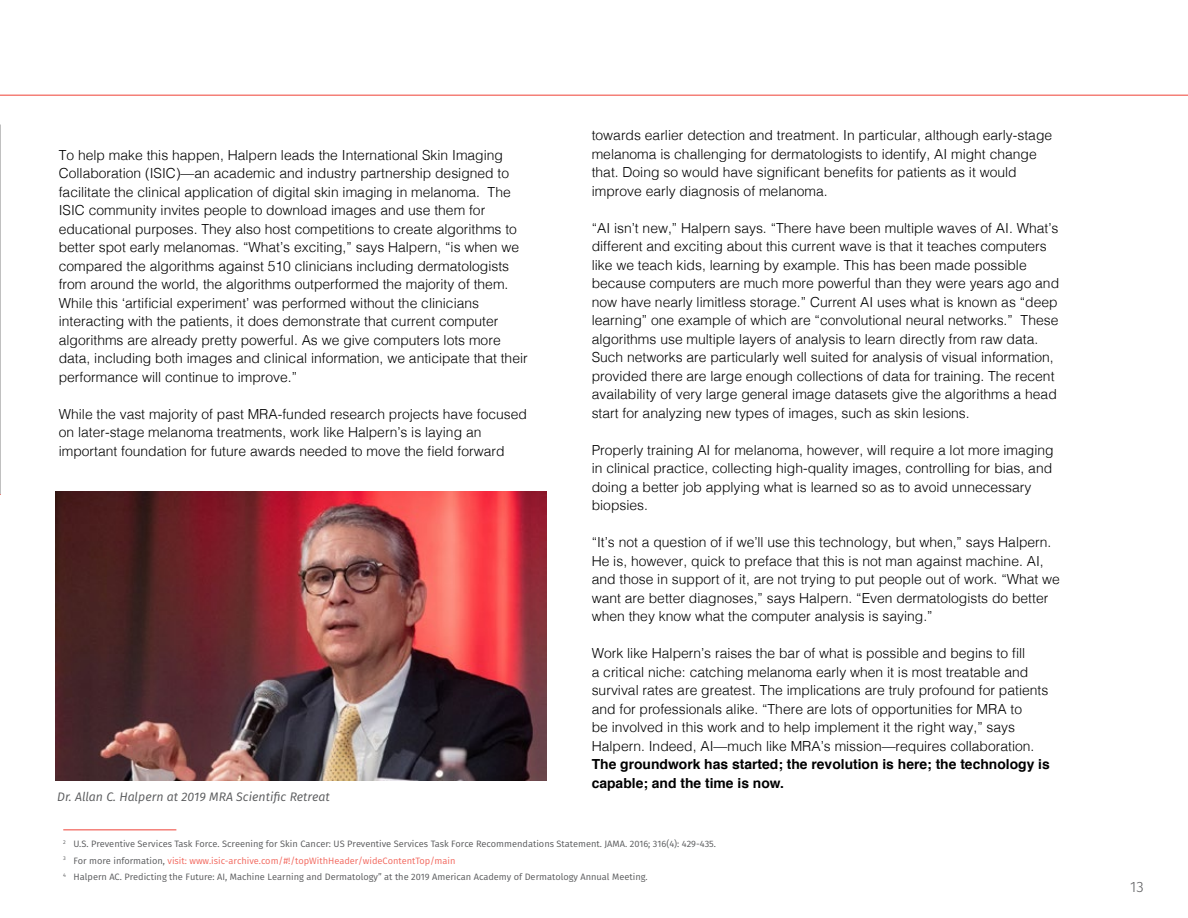
<style>
.page{position:relative;width:1188px;height:918px;background:#fff}
.page>*{position:absolute;margin:0;border:0;box-sizing:border-box;transform-origin:0 0}
.t1{font:300 15px "Fira Sans";color:#58595b}
.t2{font:300 13.95px/18.5px "Helvetica";color:#000}
.t3{font:700 13.95px/18.5px "Helvetica";color:#000}
.t4{font:italic 12.3px "Fira Sans";color:#58595b}
.t5{font:9.3px/16.2px "Fira Sans";color:#58595b}
.s1{color:#f2675d}
</style>
<div class="page">
<hr style="left:63px;top:829px;width:113px;height:1px;background:#ef4135">
<img style="left:56px;top:492px;width:490px;height:289px">
<hr style="left:0;top:95px;width:1188px;height:1px;background:#ef4135">
<p class="t2" style="left:59px;top:145px;width:470px">To help make this happen, Halpern leads the International Skin Imaging Collaboration (ISIC)—an academic and industry partnership designed to facilitate the clinical application of digital skin imaging in melanoma. The ISIC community invites people to download images and use them for educational purposes. They also host competitions to create algorithms to better spot early melanomas. “What’s exciting,” says Halpern, “is when we compared the algorithms against 510 clinicians including dermatologists from around the world, the algorithms outperformed the majority of them.<br>While this ‘artificial experiment’ was performed without the clinicians interacting with the patients, it does demonstrate that current computer algorithms are already pretty powerful. As we give computers lots more data, including both images and clinical information, we anticipate that their performance will continue to improve.”</p>
<p class="t2" style="left:59px;top:404px;width:470px">While the vast majority of past MRA-funded research projects have focused on later-stage melanoma treatments, work like Halpern’s is laying an important foundation for future awards needed to move the field forward</p>
<p class="t4" style="left:57px;top:788px;width:274px">Dr. Allan C. Halpern at 2019 MRA Scientific Retreat</p>
<p class="t2" style="left:592px;top:125px;width:462px">towards earlier detection and treatment. In particular, although early-stage melanoma is challenging for dermatologists to identify, AI might change that. Doing so would have significant benefits for patients as it would improve early diagnosis of melanoma.</p>
<p class="t2" style="left:592px;top:218px;width:469px">“AI isn’t new,” Halpern says. “There have been multiple waves of AI. What’s different and exciting about this current wave is that it teaches computers like we teach kids, learning by example. This has been made possible because computers are much more powerful than they were years ago and now have nearly limitless storage.” Current AI uses what is known as “deep learning” one example of which are “convolutional neural networks.” These algorithms use multiple layers of analysis to learn directly from raw data.<br>Such networks are particularly well suited for analysis of visual information, provided there are large enough collections of data for training. The recent availability of very large general image datasets give the algorithms a head start for analyzing new types of images, such as skin lesions.</p>
<p class="t2" style="left:592px;top:440px;width:463px">Properly training AI for melanoma, however, will require a lot more imaging in clinical practice, collecting high-quality images, controlling for bias, and doing a better job applying what is learned so as to avoid unnecessary biopsies.</p>
<p class="t2" style="left:592px;top:532px;width:470px">“It’s not a question of if we’ll use this technology, but when,” says Halpern.<br>He is, however, quick to preface that this is not man against machine. AI, and those in support of it, are not trying to put people out of work. “What we want are better diagnoses,” says Halpern. “Even dermatologists do better when they know what the computer analysis is saying.”</p>
<p class="t2" style="left:592px;top:643px;width:458px">Work like Halpern’s raises the bar of what is possible and begins to fill<br>a critical niche: catching melanoma early when it is most treatable and survival rates are greatest. The implications are truly profound for patients and for professionals alike. “There are lots of opportunities for MRA to<br>be involved in this work and to help implement it the right way,” says Halpern. Indeed, AI—much like MRA’s mission—requires collaboration.</p>
<p class="t3" style="left:592px;top:755px;width:460px">The groundwork has started; the revolution is here; the technology is capable; and the time is now.</p>
<p class="t5" style="left:63px;top:837px;width:654px"><sup>2</sup> U.S. Preventive Services Task Force. Screening for Skin Cancer: US Preventive Services Task Force Recommendations Statement. JAMA. 2016; 316(4): 429-435.<br><sup>3</sup> For more information, <span class="s1">visit: www.isic-archive.com/#!/topWithHeader/wideContentTop/main<br></span><sup>4</sup> Halpern AC. Predicting the Future: AI, Machine Learning and Dermatology” at the 2019 American Academy of Dermatology Annual Meeting.</p>
<p class="t1" style="left:1130px;top:876px;width:15px">13</p>
</div>
